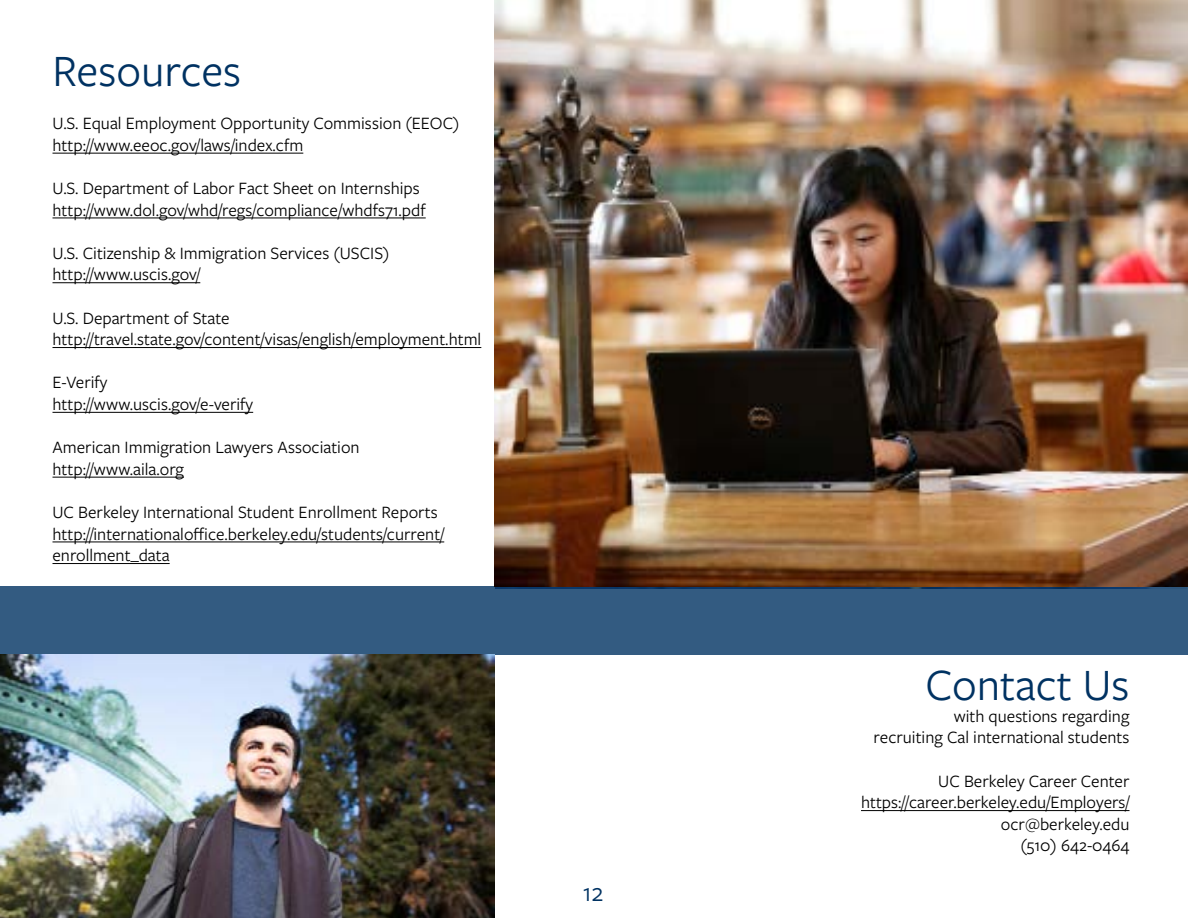
<style>
.page{position:relative;width:1188px;height:918px;background:#fff}
.page>*{position:absolute;margin:0;border:0;box-sizing:border-box;transform-origin:0 0}
.t1{font:46.5px "Freight Sans Pro";color:#003262}
.t2{font:27px "Freight Sans Pro";color:#003262}
.t3{font:18px/21.6px "Freight Sans Pro";color:#000}
</style>
<div class="page">
<div style="left:0;top:586px;width:1188px;height:69px;background:#335b81"></div>
<hr style="left:52px;top:153px;width:251px;height:1px;background:#000">
<hr style="left:52px;top:218px;width:374px;height:1px;background:#000">
<hr style="left:52px;top:282px;width:148px;height:1px;background:#000">
<hr style="left:52px;top:347px;width:429px;height:1px;background:#000">
<hr style="left:52px;top:412px;width:201px;height:1px;background:#000">
<hr style="left:52px;top:477px;width:132px;height:1px;background:#000">
<hr style="left:52px;top:542px;width:392px;height:1px;background:#000">
<hr style="left:52px;top:563px;width:118px;height:1px;background:#000">
<hr style="left:861px;top:810px;width:268px;height:1px;background:#000">
<img style="left:0;top:655px;width:495px;height:263px">
<img style="left:495px;top:0;width:693px;height:586px">
<h1 class="t1" style="left:52px;top:40px;width:190px">Resources</h1>
<p class="t3" style="left:52px;top:112px;width:409px">U.S. Equal Employment Opportunity Commission (EEOC) http://www.eeoc.gov/laws/index.cfm</p>
<p class="t3" style="left:52px;top:177px;width:375px">U.S. Department of Labor Fact Sheet on Internships http://www.dol.gov/whd/regs/compliance/whdfs71.pdf</p>
<p class="t3" style="left:52px;top:241px;width:338px">U.S. Citizenship &amp; Immigration Services (USCIS) http://www.uscis.gov/</p>
<p class="t3" style="left:52px;top:306px;width:430px">U.S. Department of State http://travel.state.gov/content/visas/english/employment.html</p>
<p class="t3" style="left:52px;top:371px;width:202px">E-Verify http://www.uscis.gov/e-verify</p>
<p class="t3" style="left:52px;top:436px;width:309px">American Immigration Lawyers Association http://www.aila.org</p>
<p class="t3" style="left:52px;top:501px;width:393px">UC Berkeley International Student Enrollment Reports http://internationaloffice.berkeley.edu/students/current/ enrollment_data</p>
<h2 class="t2" style="left:583px;top:874px;width:22px">12</h2>
<h1 class="t1" style="left:926px;top:654px;width:205px">Contact Us</h1>
<p class="t3" style="left:874px;top:704px;width:257px;text-align:right">with questions regarding<br>recruiting Cal international students</p>
<p class="t3" style="left:861px;top:769px;width:270px;text-align:right">UC Berkeley Career Center https://career.berkeley.edu/Employers/ ocr@berkeley.edu<br>(510) 642-0464</p>
</div>
